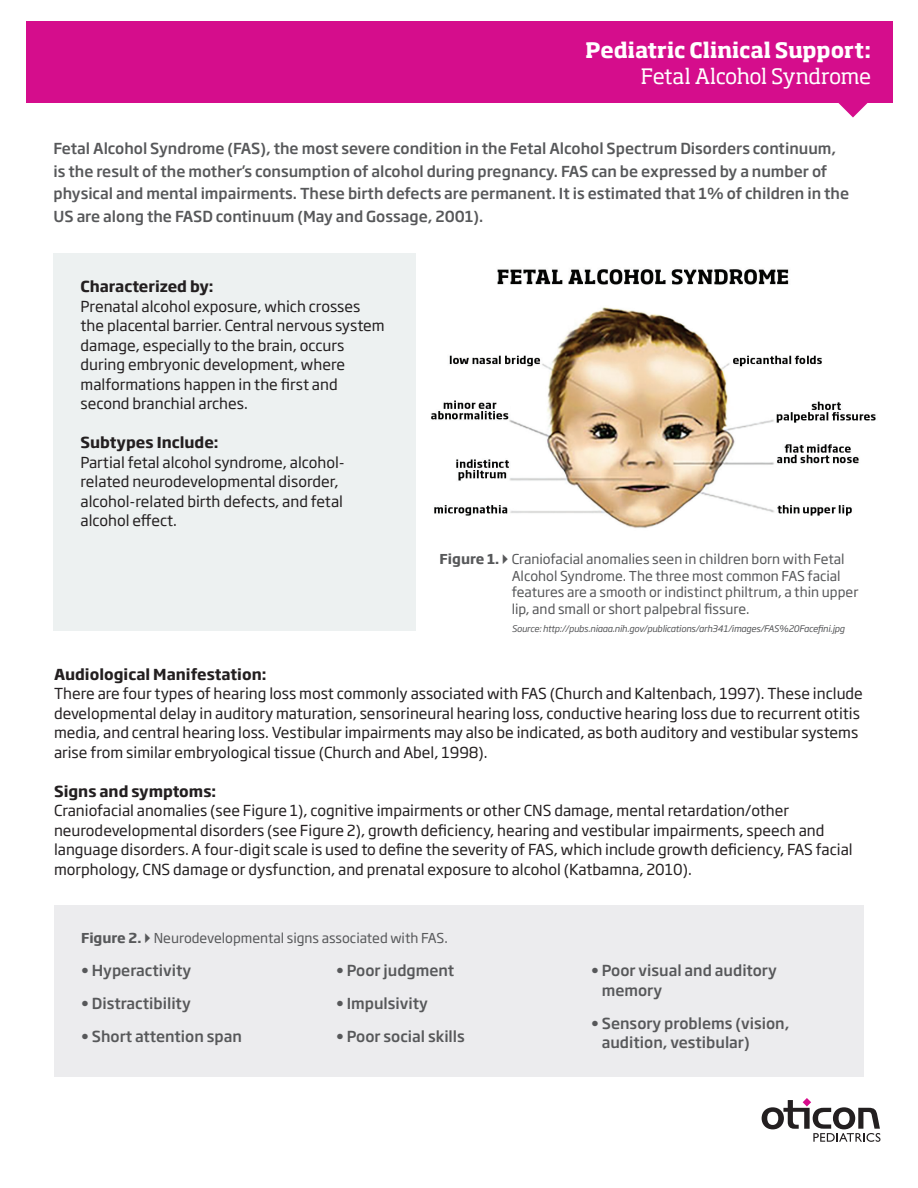
<style>
.page{position:relative;width:918px;height:1188px;background:#fff}
.page>*{position:absolute;margin:0;border:0;box-sizing:border-box;transform-origin:0 0}
.t1{font:700 21px "Soho Pro";color:#fff}
.t2{font:21px "Soho Pro";letter-spacing:-.03em;color:#fff}
.t3{font:15px/19.5px "Soho Gothic Pro";color:#231f20}
.t4{font:500 15px/22.5px "Soho Gothic Pro";color:#57585a}
.t5{font:700 15px "Soho Gothic Pro";color:#231f20}
.t6{font:13.5px/16.5px "Soho Gothic Pro";color:#57585a}
.t7{font:italic 9px "Soho Gothic Pro";letter-spacing:-.02em;color:#57585a}
.s1{font-weight:700}
</style>
<div class="page">
<div style="left:27px;top:21px;width:866px;height:81px;background:#d50d8c"></div>
<div style="left:54px;top:254px;width:362px;height:377px;background:#edf1f1"></div>
<svg style="left:835px;top:102px;width:36px;height:16px"></svg>
<svg style="left:762px;top:1098px;width:118px;height:44px"></svg>
<img style="left:431px;top:269px;width:445px;height:259px">
<div style="left:54px;top:905px;width:810px;height:172px;background:#ececee"></div>
<h1 class="t1" style="left:585px;top:35px;width:287px">Pediatric Clinical Support:</h1>
<h1 class="t2" style="left:641px;top:62px;width:232px">Fetal Alcohol Syndrome</h1>
<p class="t4" style="left:54px;top:137px;width:797px">Fetal Alcohol Syndrome (FAS), the most severe condition in the Fetal Alcohol Spectrum Disorders continuum, is the result of the mother’s consumption of alcohol during pregnancy. FAS can be expressed by a number of physical and mental impairments. These birth defects are permanent. It is estimated that 1% of children in the US are along the FASD continuum (May and Gossage, 2001).</p>
<p class="t5" style="left:81px;top:275px;width:135px">Characterized by:</p>
<p class="t3" style="left:81px;top:296px;width:306px">Prenatal alcohol exposure, which crosses the placental barrier. Central nervous system damage, especially to the brain, occurs during embryonic development, where malformations happen in the first and second branchial arches.</p>
<p class="t5" style="left:81px;top:431px;width:140px">Subtypes Include:</p>
<p class="t3" style="left:81px;top:452px;width:266px">Partial fetal alcohol syndrome, alcohol&shy;related neurodevelopmental disorder, alcohol-related birth defects, and fetal alcohol effect.</p>
<p class="t6" style="left:512px;top:550px;width:348px;text-indent:-72px"><span class="s1">Figure 1.</span> Craniofacial anomalies seen in children born with Fetal Alcohol Syndrome. The three most common FAS facial features are a smooth or indistinct philtrum, a thin upper lip, and small or short palpebral fissure.</p>
<p class="t7" style="left:512px;top:622px;width:334px">Source: http://pubs.niaaa.nih.gov/publications/arh341/images/FAS%20Facefini.jpg</p>
<p class="t5" style="left:54px;top:662px;width:214px">Audiological Manifestation:</p>
<p class="t3" style="left:54px;top:683px;width:811px">There are four types of hearing loss most commonly associated with FAS (Church and Kaltenbach, 1997). These include developmental delay in auditory maturation, sensorineural hearing loss, conductive hearing loss due to recurrent otitis media, and central hearing loss. Vestibular impairments may also be indicated, as both auditory and vestibular systems arise from similar embryological tissue (Church and Abel, 1998).</p>
<p class="t5" style="left:54px;top:779px;width:164px">Signs and symptoms:</p>
<p class="t3" style="left:54px;top:800px;width:800px">Craniofacial anomalies (see Figure 1), cognitive impairments or other CNS damage, mental retardation/other neurodevelopmental disorders (see Figure 2), growth deficiency, hearing and vestibular impairments, speech and language disorders. A four-digit scale is used to define the severity of FAS, which include growth deficiency, FAS facial morphology, CNS damage or dysfunction, and prenatal exposure to alcohol (Katbamna, 2010).</p>
<p class="t6" style="left:81px;top:929px;width:368px"><span class="s1">Figure 2.</span> Neurodevelopmental signs associated with FAS.</p>
<p class="t4" style="left:81px;top:958px;width:112px">• Hyperactivity</p>
<p class="t4" style="left:81px;top:991px;width:111px">• Distractibility</p>
<p class="t4" style="left:81px;top:1024px;width:162px">• Short attention span</p>
<p class="t4" style="left:336px;top:958px;width:120px">• Poor judgment</p>
<p class="t4" style="left:336px;top:991px;width:94px">• Impulsivity</p>
<p class="t4" style="left:336px;top:1024px;width:130px">• Poor social skills</p>
<p class="t4" style="left:602px;top:960px;width:177px;line-height:19.5px;text-indent:-11px">• Poor visual and auditory memory</p>
<p class="t4" style="left:602px;top:1012px;width:189px;line-height:19.5px;text-indent:-11px">• Sensory problems (vision, audition, vestibular)</p>
</div>
